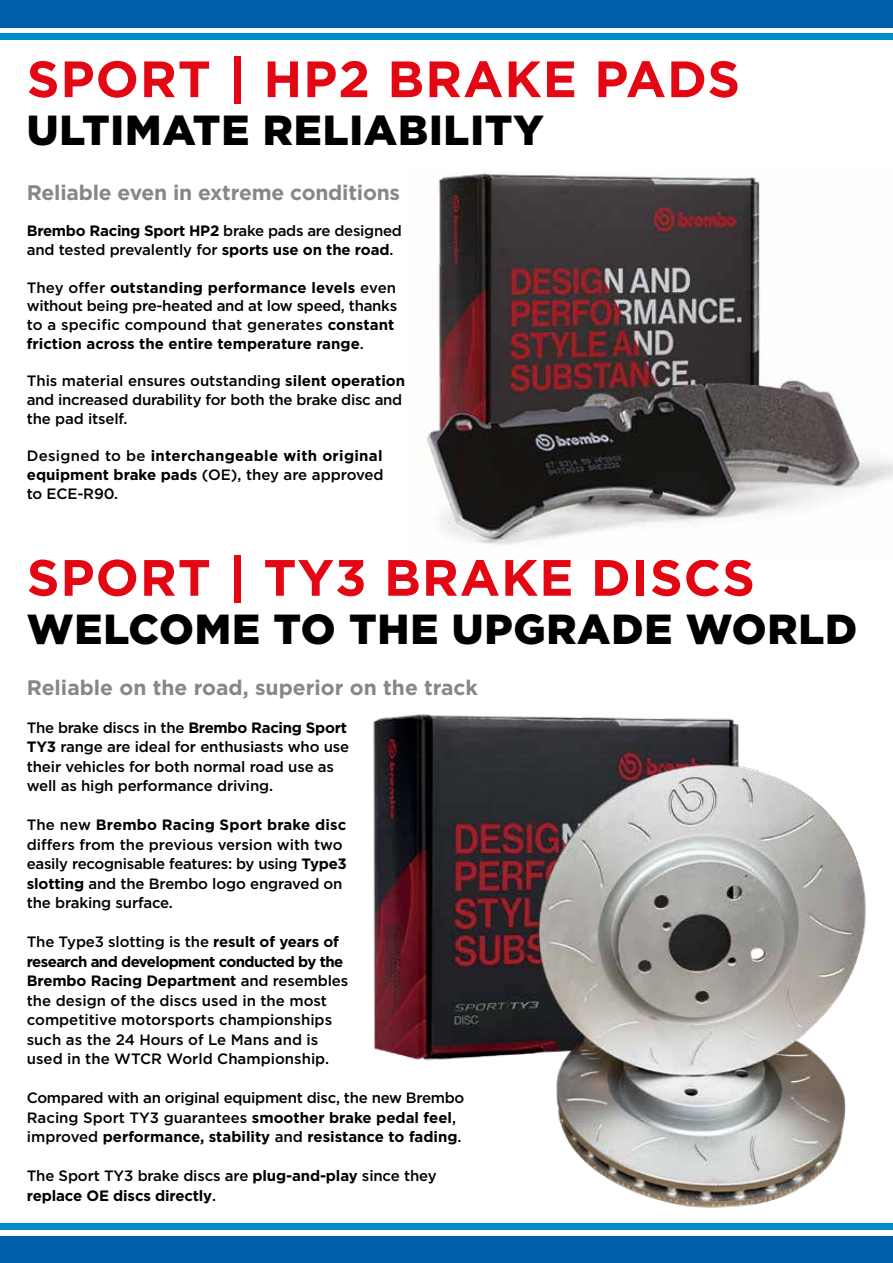
<style>
.page{position:relative;width:893px;height:1263px;background:#fff}
.page>*{position:absolute;margin:0;border:0;box-sizing:border-box;transform-origin:0 0}
.t1{font:700 51px "Gotham";letter-spacing:.02em;color:#e30613}
.t2{font:900 42px "Gotham";letter-spacing:.02em;color:#000}
.t3{font:700 21px "Gotham";letter-spacing:-.01em;color:#878787}
.t4{font:500 15px/19.5px "Gotham";letter-spacing:-.01em;color:#000}
.t5{font:700 15px/18.8px "Gotham";letter-spacing:.02em;color:#000;text-align:justify}
.t6{font:700 15px/19.5px "Gotham";letter-spacing:-.01em;color:#000}
.s1{font-weight:700}
.s2{font-weight:500}
</style>
<div class="page">
<div style="left:0;top:1236px;width:893px;height:27px;background:#005faa"></div>
<div style="left:0;top:1223px;width:893px;height:7px;background:#008bcb"></div>
<div style="left:0;top:0;width:893px;height:27px;background:#005faa"></div>
<div style="left:0;top:34px;width:893px;height:6px;background:#008bcb"></div>
<img style="left:426px;top:172px;width:467px;height:373px">
<img style="left:373px;top:714px;width:493px;height:494px">
<h1 class="t1" style="left:27px;top:45px;width:715px">SPORT | HP2 BRAKE PADS</h1>
<h2 class="t2" style="left:27px;top:106px;width:519px">ULTIMATE RELIABILITY</h2>
<h3 class="t3" style="left:27px;top:178px;width:375px">Reliable even in extreme conditions</h3>
<p class="t4" style="left:27px;top:222px;width:376px;line-height:18.8px"><span class="s1">Brembo Racing Sport HP2</span> brake pads are designed and tested prevalently for <span class="s1">sports use on the road</span>.</p>
<p class="t4" style="left:27px;top:278px;width:372px;line-height:18.8px">They offer <span class="s1">outstanding performance levels</span> even without being pre-heated and at low speed, thanks to a specific compound that generates <span class="s1">constant friction across the entire temperature range</span>.</p>
<p class="t4" style="left:27px;top:372px;width:380px;line-height:18.8px">This material ensures outstanding <span class="s1">silent operation </span>and increased durability for both the brake disc and the pad itself.</p>
<p class="t5" style="left:27px;top:447px;width:358px"><span class="s2">Designed to be</span> interchangeable with original equipment brake pads <span class="s2">(OE), they are approved to ECE-R90.</span></p>
<h1 class="t1" style="left:27px;top:544px;width:730px">SPORT | TY3 BRAKE DISCS</h1>
<h2 class="t2" style="left:27px;top:605px;width:832px">WELCOME TO THE UPGRADE WORLD</h2>
<h3 class="t3" style="left:27px;top:674px;width:453px">Reliable on the road, superior on the track</h3>
<p class="t4" style="left:27px;top:717px;width:324px">The brake discs in the <span class="s1">Brembo Racing Sport TY3</span> range are ideal for enthusiasts who use their vehicles for both normal road use as well as high performance driving.</p>
<p class="t4" style="left:27px;top:815px;width:322px">The new <span class="s1">Brembo Racing Sport brake disc </span>differs from the previous version with two easily recognisable features: by using <span class="s1">Type3 slotting</span> and the Brembo logo engraved on the braking surface.</p>
<p class="t4" style="left:27px;top:932px;width:323px">The Type3 slotting is the <span class="s1">result of years of research and development conducted by the Brembo Racing Department</span> and resembles the design of the discs used in the most competitive motorsports championships such as the 24 Hours of Le Mans and is used in the WTCR World Championship.</p>
<p class="t4" style="left:27px;top:1088px;width:439px">Compared with an original equipment disc, the new Brembo<br>Racing Sport TY3 guarantees <span class="s1">smoother brake pedal feel</span>, improved <span class="s1">performance, stability</span> and <span class="s1">resistance to fading</span>.</p>
<p class="t6" style="left:27px;top:1166px;width:411px"><span class="s2">The Sport TY3 brake discs are</span> plug-and-play <span class="s2">since they </span>replace OE discs directly<span class="s2">.</span></p>
</div>
